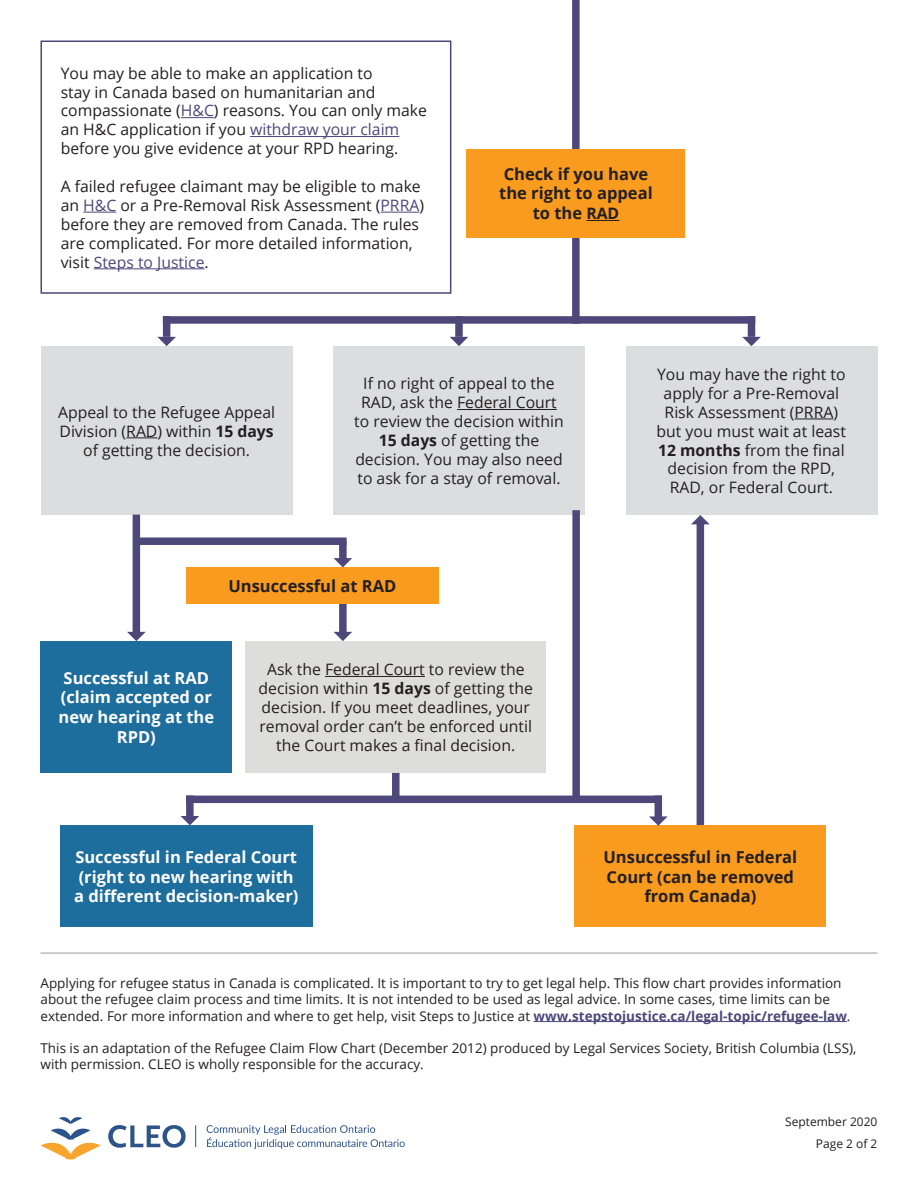
<style>
.page{position:relative;width:918px;height:1188px;background:#fff}
.page>*{position:absolute;margin:0;border:0;box-sizing:border-box;transform-origin:0 0}
.t1{font:700 16.5px/19.8px "Open Sans";color:#fff;text-align:center}
.t2{font:700 16.5px/19.8px "Open Sans";color:#231f20;text-align:center}
.t3{font:15.75px/18.9px "Open Sans";color:#231f20;text-align:center}
.t4{font:13.5px/16.2px "Open Sans";color:#231f20}
.t5{font:12px "Open Sans";color:#231f20}
.s1{color:#4d477a}
.s2{font-size:15.75px}
.s3{font-weight:700}
.s4{font-weight:700;color:#4d477a}
</style>
<div class="page">
<div style="left:572px;top:0;width:8px;height:324px;background:#4d477a"></div>
<div style="left:40px;top:40px;width:411px;height:254px;background:#fff;border:2px solid #4d477a"></div>
<hr style="left:181px;top:117px;width:33px;height:1px;background:#4d477a">
<hr style="left:250px;top:136px;width:149px;height:1px;background:#4d477a">
<hr style="left:83px;top:212px;width:33px;height:1px;background:#4d477a">
<hr style="left:380px;top:212px;width:39px;height:1px;background:#4d477a">
<hr style="left:94px;top:268px;width:110px;height:1px;background:#4d477a">
<div style="left:466px;top:149px;width:219px;height:89px;background:#f89b1f"></div>
<hr style="left:586px;top:220px;width:33px;height:1px;background:#231f20">
<div style="left:41px;top:346px;width:252px;height:169px;background:#dcdddf"></div>
<hr style="left:126px;top:437px;width:31px;height:1px;background:#231f20">
<div style="left:333px;top:346px;width:252px;height:169px;background:#dcdddf"></div>
<hr style="left:457px;top:409px;width:100px;height:1px;background:#231f20">
<div style="left:626px;top:346px;width:252px;height:169px;background:#dcdddf"></div>
<hr style="left:795px;top:419px;width:38px;height:1px;background:#231f20">
<div style="left:163px;top:316px;width:592px;height:8px;background:#4d477a"></div>
<div style="left:163px;top:316px;width:7px;height:21px;background:#4d477a"></div>
<div style="left:455px;top:316px;width:8px;height:21px;background:#4d477a"></div>
<div style="left:748px;top:316px;width:7px;height:21px;background:#4d477a"></div>
<svg style="left:157px;top:337px;width:19px;height:9px"></svg>
<svg style="left:450px;top:337px;width:18px;height:9px"></svg>
<svg style="left:742px;top:337px;width:19px;height:9px"></svg>
<hr style="left:40px;top:952px;width:838px;height:2px;background:#231f20">
<svg style="left:195px;top:1125px;width:1px;height:22px"></svg>
<svg style="left:41px;top:1117px;width:60px;height:42px"></svg>
<svg style="left:207px;top:1125px;width:198px;height:24px"></svg>
<svg style="left:108px;top:1125px;width:78px;height:23px"></svg>
<div style="left:697px;top:520px;width:7px;height:306px;background:#4d477a"></div>
<svg style="left:691px;top:515px;width:18px;height:9px"></svg>
<div style="left:339px;top:600px;width:8px;height:37px;background:#4d477a"></div>
<div style="left:41px;top:641px;width:191px;height:132px;background:#1d6d9d"></div>
<div style="left:246px;top:641px;width:300px;height:132px;background:#dddddb"></div>
<hr style="left:325px;top:676px;width:100px;height:1px;background:#231f20">
<div style="left:186px;top:567px;width:253px;height:37px;background:#f89b1f"></div>
<div style="left:133px;top:515px;width:7px;height:122px;background:#4d477a"></div>
<svg style="left:127px;top:632px;width:19px;height:9px"></svg>
<div style="left:136px;top:537px;width:211px;height:8px;background:#4d477a"></div>
<div style="left:339px;top:541px;width:8px;height:21px;background:#4d477a"></div>
<svg style="left:334px;top:558px;width:18px;height:9px"></svg>
<svg style="left:334px;top:632px;width:18px;height:9px"></svg>
<div style="left:60px;top:826px;width:252px;height:101px;background:#1d6d9d"></div>
<div style="left:574px;top:826px;width:252px;height:101px;background:#f89b1f"></div>
<div style="left:392px;top:773px;width:8px;height:30px;background:#4d477a"></div>
<div style="left:186px;top:796px;width:476px;height:7px;background:#4d477a"></div>
<div style="left:655px;top:796px;width:7px;height:23px;background:#4d477a"></div>
<svg style="left:649px;top:816px;width:19px;height:10px"></svg>
<div style="left:186px;top:796px;width:8px;height:23px;background:#4d477a"></div>
<svg style="left:181px;top:816px;width:18px;height:9px"></svg>
<div style="left:572px;top:510px;width:8px;height:289px;background:#4d477a"></div>
<hr style="left:534px;top:1021px;width:313px;height:1px;background:#4d477a">
<p class="t3" style="left:61px;top:63px;width:368px;text-align:left">You may be able to make an application to<br>stay in Canada based on humanitarian and compassionate (<span class="s1">H&amp;C</span>) reasons. You can only make an H&amp;C application if you <span class="s1">withdraw your claim </span>before you give evidence at your RPD hearing.</p>
<p class="t3" style="left:61px;top:176px;width:365px;text-align:left">A failed refugee claimant may be eligible to make an <span class="s1">H&amp;C</span> or a Pre-Removal Risk Assessment (<span class="s1">PRRA</span>) before they are removed from Canada. The rules are complicated. For more detailed information, visit <span class="s1">Steps to Justice</span>.</p>
<p class="t2" style="left:499px;top:163px;width:155px">Check if you have the right to appeal to the <span class="s2">RAD</span></p>
<p class="t3" style="left:58px;top:402px;width:219px">Appeal to the Refugee Appeal<br>Division (RAD) within <span class="s3">15 days </span>of getting the decision.</p>
<p class="t3" style="left:354px;top:374px;width:211px">If no right of appeal to the<br>RAD, ask the Federal Court to review the decision within<br><span class="s3">15 days</span> of getting the decision. You may also need to ask for a stay of removal.</p>
<p class="t3" style="left:657px;top:364px;width:191px">You may have the right to apply for a Pre-Removal<br>Risk Assessment (PRRA) but you must wait at least</p>
<p class="t3" style="left:658px;top:440px;width:188px"><span class="s3">12 months</span> from the final decision from the RPD,<br>RAD, or Federal Court.</p>
<p class="t2" style="left:228px;top:576px;width:169px">Unsuccessful at RAD</p>
<p class="t1" style="left:58px;top:667px;width:157px">Successful at RAD (claim accepted or new hearing at the<br>RPD)</p>
<p class="t3" style="left:259px;top:660px;width:276px">Ask the Federal Court to review the decision within <span class="s3">15 days</span> of getting the decision. If you meet deadlines, your removal order can’t be enforced until the Court makes a final decision.</p>
<p class="t1" style="left:74px;top:847px;width:226px;text-align:left">Successful in Federal Court (right to new hearing with a different decision-maker)</p>
<p class="t2" style="left:604px;top:847px;width:195px">Unsuccessful in Federal<br>Court (can be removed from Canada)</p>
<p class="t4" style="left:40px;top:975px;width:812px">Applying for refugee status in Canada is complicated. It is important to try to get legal help. This flow chart provides information about the refugee claim process and time limits. It is not intended to be used as legal advice. In some cases, time limits can be extended. For more information and where to get help, visit Steps to Justice at <span class="s4">www.stepstojustice.ca/legal-topic/refugee-law</span>.</p>
<p class="t4" style="left:40px;top:1040px;width:817px">This is an adaptation of the Refugee Claim Flow Chart (December 2012) produced by Legal Services Society, British Columbia (LSS), with permission. CLEO is wholly responsible for the accuracy.</p>
<p class="t5" style="left:785px;top:1114px;width:94px">September 2020</p>
<p class="t5" style="left:816px;top:1135px;width:63px">Page 2 of 2</p>
</div>
